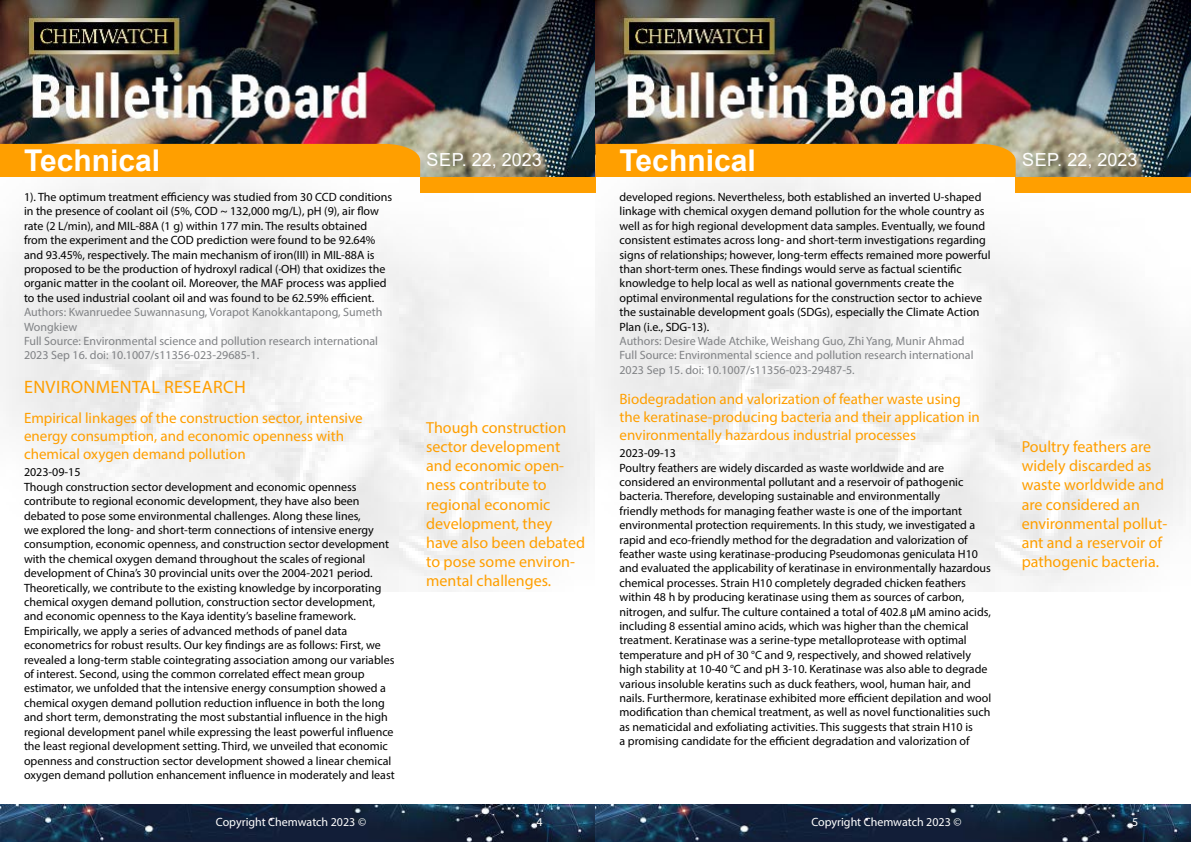
<style>
.page{position:relative;width:1191px;height:842px;background:#fff}
.page>*{position:absolute;margin:0;border:0;box-sizing:border-box;transform-origin:0 0}
.t1{font:700 30px "Arial";color:#fff}
.t2{font:18px "Arial";color:#fff}
.t3{font:18px "Myriad Pro";letter-spacing:.02em;color:#ff9f00}
.t4{font:16px/19.2px "Myriad Pro";color:#ff9f00}
.t5{font:15px/18px "Myriad Pro";color:#ff9f00}
.t6{font:12px/14.4px "Myriad Pro";color:#000}
.t7{font:12px/14.4px "Myriad Pro";color:#808285}
.t8{font:12px "Myriad Pro";color:#fff}
</style>
<div class="page">
<img style="left:0;top:0;width:1191px;height:592px">
<div style="left:420px;top:177px;width:175px;height:15px;background:#ff9f00"></div>
<div style="left:1015px;top:177px;width:176px;height:15px;background:#ff9f00"></div>
<div style="left:0;top:144px;width:420px;height:33px;background:#ff9f00"></div>
<div style="left:595px;top:144px;width:420px;height:33px;background:#ff9f00"></div>
<img style="left:0;top:804px;width:1191px;height:38px">
<h1 class="t1" style="left:24px;top:139px;width:138px">Technical</h1>
<h1 class="t1" style="left:619px;top:139px;width:138px">Technical</h1>
<p class="t6" style="left:24px;top:190px;width:370px">1). The optimum treatment efficiency was studied from 30 CCD conditions in the presence of coolant oil (5%, COD ~ 132,000 mg/L), pH (9), air flow rate (2 L/min), and MIL-88A (1 g) within 177 min. The results obtained from the experiment and the COD prediction were found to be 92.64% and 93.45%, respectively. The main mechanism of iron(III) in MIL-88A is proposed to be the production of hydroxyl radical (·OH) that oxidizes the organic matter in the coolant oil. Moreover, the MAF process was applied to the used industrial coolant oil and was found to be 62.59% efficient.</p>
<p class="t7" style="left:24px;top:305px;width:360px">Authors: Kwanruedee Suwannasung, Vorapot Kanokkantapong, Sumeth Wongkiew<br>Full Source: Environmental science and pollution research international 2023 Sep 16. doi: 10.1007/s11356-023-29685-1.</p>
<h2 class="t3" style="left:24px;top:376px;width:223px">ENVIRONMENTAL RESEARCH</h2>
<p class="t5" style="left:24px;top:409px;width:340px">Empirical linkages of the construction sector, intensive energy consumption, and economic openness with chemical oxygen demand pollution</p>
<p class="t6" style="left:24px;top:465px;width:372px">2023-09-15<br>Though construction sector development and economic openness contribute to regional economic development, they have also been debated to pose some environmental challenges. Along these lines,<br>we explored the long- and short-term connections of intensive energy consumption, economic openness, and construction sector development with the chemical oxygen demand throughout the scales of regional development of China’s 30 provincial units over the 2004-2021 period.<br>Theoretically, we contribute to the existing knowledge by incorporating chemical oxygen demand pollution, construction sector development, and economic openness to the Kaya identity’s baseline framework.<br>Empirically, we apply a series of advanced methods of panel data econometrics for robust results. Our key findings are as follows: First, we revealed a long-term stable cointegrating association among our variables of interest. Second, using the common correlated effect mean group estimator, we unfolded that the intensive energy consumption showed a chemical oxygen demand pollution reduction influence in both the long and short term, demonstrating the most substantial influence in the high regional development panel while expressing the least powerful influence the least regional development setting. Third, we unveiled that economic openness and construction sector development showed a linear chemical oxygen demand pollution enhancement influence in moderately and least</p>
<h2 class="t2" style="left:426px;top:148px;width:117px">Sep. 22, 2023</h2>
<h2 class="t2" style="left:1022px;top:148px;width:117px">Sep. 22, 2023</h2>
<p class="t6" style="left:619px;top:190px;width:373px">developed regions. Nevertheless, both established an inverted U-shaped linkage with chemical oxygen demand pollution for the whole country as well as for high regional development data samples. Eventually, we found consistent estimates across long- and short-term investigations regarding signs of relationships; however, long-term effects remained more powerful than short-term ones. These findings would serve as factual scientific knowledge to help local as well as national governments create the optimal environmental regulations for the construction sector to achieve the sustainable development goals (SDGs), especially the Climate Action Plan (i.e., SDG-13).</p>
<p class="t7" style="left:619px;top:334px;width:355px">Authors: Desire Wade Atchike, Weishang Guo, Zhi Yang, Munir Ahmad<br>Full Source: Environmental science and pollution research international<br>2023 Sep 15. doi: 10.1007/s11356-023-29487-5.</p>
<p class="t5" style="left:619px;top:390px;width:362px">Biodegradation and valorization of feather waste using the keratinase-producing bacteria and their application in environmentally hazardous industrial processes</p>
<p class="t6" style="left:619px;top:446px;width:373px">2023-09-13<br>Poultry feathers are widely discarded as waste worldwide and are considered an environmental pollutant and a reservoir of pathogenic bacteria. Therefore, developing sustainable and environmentally<br>friendly methods for managing feather waste is one of the important environmental protection requirements. In this study, we investigated a rapid and eco-friendly method for the degradation and valorization of feather waste using keratinase-producing Pseudomonas geniculata H10 and evaluated the applicability of keratinase in environmentally hazardous chemical processes. Strain H10 completely degraded chicken feathers within 48 h by producing keratinase using them as sources of carbon, nitrogen, and sulfur. The culture contained a total of 402.8 μM amino acids, including 8 essential amino acids, which was higher than the chemical treatment. Keratinase was a serine-type metalloprotease with optimal temperature and pH of 30 °C and 9, respectively, and showed relatively high stability at 10-40 °C and pH 3-10. Keratinase was also able to degrade various insoluble keratins such as duck feathers, wool, human hair, and nails. Furthermore, keratinase exhibited more efficient depilation and wool modification than chemical treatment, as well as novel functionalities such as nematicidal and exfoliating activities. This suggests that strain H10 is<br>a promising candidate for the efficient degradation and valorization of</p>
<h3 class="t4" style="left:426px;top:417px;width:160px">Though construction sector development and economic open&shy;ness contribute to regional economic development, they have also been debated to pose some environ&shy;mental challenges.</h3>
<h3 class="t4" style="left:1021px;top:437px;width:147px">Poultry feathers are widely discarded as waste worldwide and are considered an environmental pollut&shy;ant and a reservoir of pathogenic bacteria.</h3>
<p class="t8" style="left:216px;top:815px;width:152px">Copyright Chemwatch 2023 ©</p>
<p class="t8" style="left:536px;top:815px;width:8px">4</p>
<p class="t8" style="left:811px;top:815px;width:152px">Copyright Chemwatch 2023 ©</p>
<p class="t8" style="left:1132px;top:815px;width:8px">5</p>
</div>
